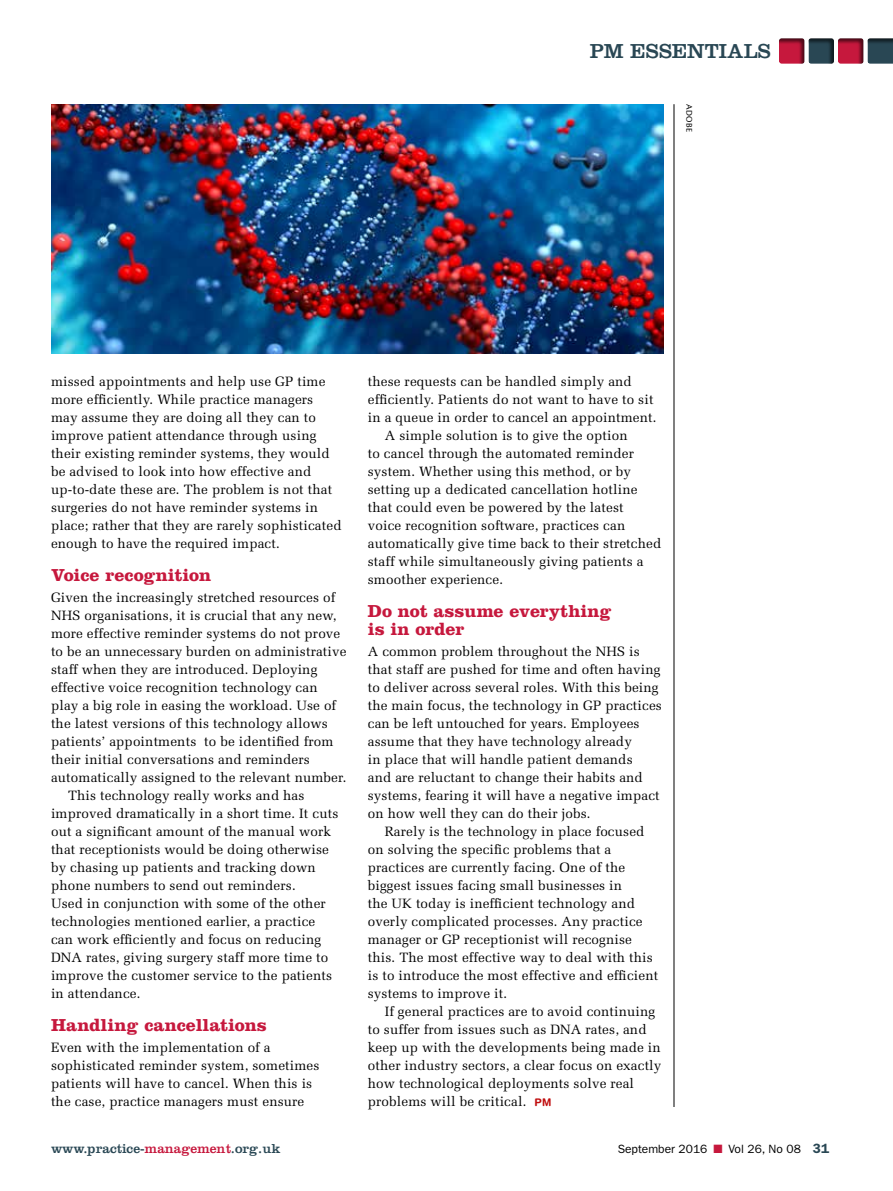
<style>
.page{position:relative;width:893px;height:1191px;background:#fff}
.page>*{position:absolute;margin:0;border:0;box-sizing:border-box;transform-origin:0 0}
.t1{font:21px "Clarendon LT Std";letter-spacing:.01em;color:#294754}
.t2{font:700 18px/18px "Clarendon LT Std";color:#c6183d}
.t3{font:13.5px/18px "Melior LT Std";letter-spacing:.01em;color:#000}
.t4{font:13.5px "Clarendon LT Std";color:#294754}
.t5{font:12px "ITC Franklin Gothic Std";color:#000}
.t6{font:9px "Cronos Pro";letter-spacing:.025em;color:#000}
.s1{font-family:"Helvetica Rounded LT Std";font-weight:700;font-size:10.5px;color:#c00d0e}
.s2{color:#c6183d}
.s3{font-weight:600;font-size:13.5px;color:#294754}
</style>
<div class="page">
<hr style="left:674px;top:104px;width:1px;height:1003px;background:#000">
<img style="left:51px;top:104px;width:612px;height:249px">
<div style="left:777px;top:36px;width:29px;height:29px;background:#000;opacity:.6"></div>
<div style="left:807px;top:36px;width:28px;height:29px;background:#000;opacity:.6"></div>
<div style="left:836px;top:36px;width:29px;height:29px;background:#000;opacity:.6"></div>
<div style="left:866px;top:36px;width:27px;height:29px;background:#000;opacity:.6"></div>
<h1 class="t1" style="left:590px;top:39px;width:182px">PM ESSENTIALS</h1>
<p class="t6" style="left:694px;top:104px;width:29px;rotate:90deg">ADOBE</p>
<p class="t3" style="left:51px;top:372px;width:292px">missed appointments and help use GP time more efficiently. While practice managers may assume they are doing all they can to improve patient attendance through using their existing reminder systems, they would be advised to look into how effective and up-to-date these are. The problem is not that surgeries do not have reminder systems in place; rather that they are rarely sophisticated enough to have the required impact.</p>
<h2 class="t2" style="left:51px;top:566px;width:162px">Voice recognition</h2>
<p class="t3" style="left:51px;top:588px;width:286px">Given the increasingly stretched resources of</p>
<p class="t3" style="left:51px;top:606px;width:287px">NHS organisations, it is crucial that any new,</p>
<p class="t3" style="left:51px;top:624px;width:291px">more effective reminder systems do not prove</p>
<p class="t3" style="left:51px;top:642px;width:297px">to be an unnecessary burden on administrative</p>
<p class="t3" style="left:51px;top:660px;width:268px">staff when they are introduced. Deploying</p>
<p class="t3" style="left:51px;top:678px;width:268px">effective voice recognition technology can</p>
<p class="t3" style="left:51px;top:696px;width:287px">play a big role in easing the workload. Use of</p>
<p class="t3" style="left:51px;top:714px;width:278px">the latest versions of this technology allows</p>
<p class="t3" style="left:51px;top:732px;width:284px">patients’ appointments to be identified from</p>
<p class="t3" style="left:51px;top:750px;width:260px">their initial conversations and reminders</p>
<p class="t3" style="left:51px;top:768px;width:297px">automatically assigned to the relevant number.</p>
<p class="t3" style="left:68px;top:786px;width:238px">This technology really works and has</p>
<p class="t3" style="left:51px;top:804px;width:289px">improved dramatically in a short time. It cuts</p>
<p class="t3" style="left:51px;top:822px;width:282px">out a significant amount of the manual work</p>
<p class="t3" style="left:51px;top:840px;width:279px">that receptionists would be doing otherwise</p>
<p class="t3" style="left:51px;top:858px;width:266px">by chasing up patients and tracking down</p>
<p class="t3" style="left:51px;top:876px;width:246px">phone numbers to send out reminders.</p>
<p class="t3" style="left:51px;top:894px;width:276px">Used in conjunction with some of the other</p>
<p class="t3" style="left:51px;top:912px;width:266px">technologies mentioned earlier, a practice</p>
<p class="t3" style="left:51px;top:930px;width:272px">can work efficiently and focus on reducing</p>
<p class="t3" style="left:51px;top:948px;width:279px">DNA rates, giving surgery staff more time to</p>
<p class="t3" style="left:51px;top:966px;width:283px">improve the customer service to the patients</p>
<p class="t3" style="left:51px;top:984px;width:91px">in attendance.</p>
<h2 class="t2" style="left:51px;top:1016px;width:217px">Handling cancellations</h2>
<p class="t3" style="left:51px;top:1038px;width:270px">Even with the implementation of a sophisticated reminder system, sometimes patients will have to cancel. When this is the case, practice managers must ensure</p>
<p class="t3" style="left:368px;top:372px;width:265px">these requests can be handled simply and</p>
<p class="t3" style="left:368px;top:390px;width:287px">efficiently. Patients do not want to have to sit</p>
<p class="t3" style="left:368px;top:408px;width:290px">in a queue in order to cancel an appointment.</p>
<p class="t3" style="left:385px;top:426px;width:244px">A simple solution is to give the option</p>
<p class="t3" style="left:368px;top:444px;width:268px">to cancel through the automated reminder</p>
<p class="t3" style="left:368px;top:462px;width:265px">system. Whether using this method, or by</p>
<p class="t3" style="left:368px;top:480px;width:271px">setting up a dedicated cancellation hotline</p>
<p class="t3" style="left:368px;top:498px;width:257px">that could even be powered by the latest</p>
<p class="t3" style="left:368px;top:516px;width:259px">voice recognition software, practices can</p>
<p class="t3" style="left:368px;top:534px;width:295px">automatically give time back to their stretched</p>
<p class="t3" style="left:368px;top:552px;width:277px">staff while simultaneously giving patients a</p>
<p class="t3" style="left:368px;top:570px;width:137px">smoother experience.</p>
<h2 class="t2" style="left:368px;top:602px;width:245px">Do not assume everything is in order</h2>
<p class="t3" style="left:368px;top:642px;width:296px">A common problem throughout the NHS is that staff are pushed for time and often having to deliver across several roles. With this being the main focus, the technology in GP practices can be left untouched for years. Employees assume that they have technology already<br>in place that will handle patient demands<br>and are reluctant to change their habits and systems, fearing it will have a negative impact on how well they can do their jobs.</p>
<p class="t3" style="left:368px;top:822px;width:292px;text-indent:17px">Rarely is the technology in place focused on solving the specific problems that a practices are currently facing. One of the biggest issues facing small businesses in<br>the UK today is inefficient technology and overly complicated processes. Any practice manager or GP receptionist will recognise this. The most effective way to deal with this is to introduce the most effective and efficient systems to improve it.</p>
<p class="t3" style="left:368px;top:1002px;width:295px;text-indent:17px">If general practices are to avoid continuing to suffer from issues such as DNA rates, and keep up with the developments being made in other industry sectors, a clear focus on exactly how technological deployments solve real problems will be critical. <span class="s1">PM</span></p>
<p class="t4" style="left:51px;top:1141px;width:231px">www.practice-<span class="s2">management</span>.org.uk</p>
<p class="t5" style="left:618px;top:1142px;width:213px">September 2016 <span class="s2">■</span> Vol 26, No 08 <span class="s3">31</span></p>
</div>
